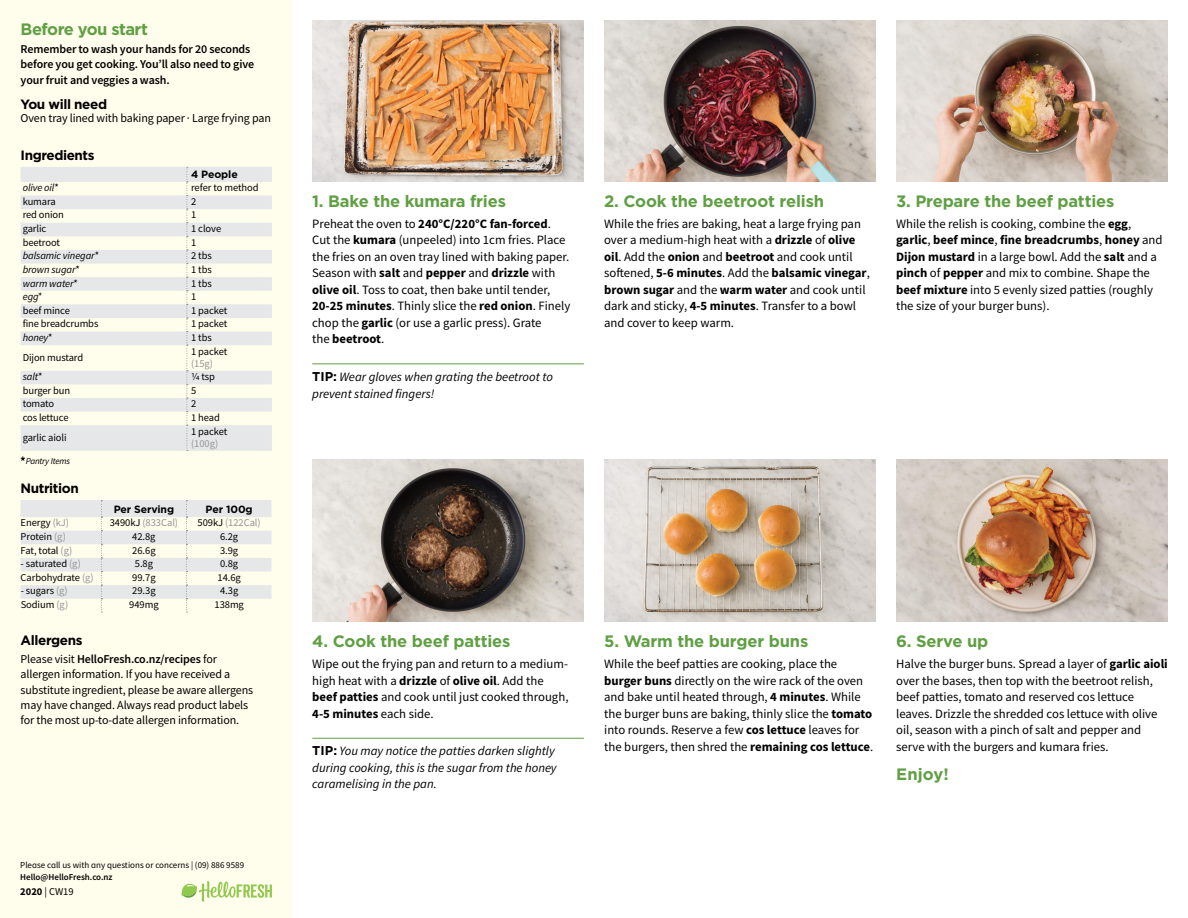
<style>
.page{position:relative;width:1188px;height:918px;background:#fff}
.page>*{position:absolute;margin:0;border:0;box-sizing:border-box;transform-origin:0 0}
.t1{font:700 16.5px "Gotham";letter-spacing:-.01em;color:#609f43}
.t2{font:700 16.5px "Gotham";letter-spacing:-.03em;color:#609f43}
.t3{font:700 13.5px "Gotham";letter-spacing:-.03em;color:#000}
.t4{font:12.75px/16.5px "Source Sans Pro";color:#000}
.t5{font:italic 12.75px/16.5px "Source Sans Pro";color:#000}
.t6{font:12px/15.3px "Source Sans Pro";letter-spacing:-.01em;color:#000}
.t7{font:600 12px/15.3px "Source Sans Pro";letter-spacing:-.01em;color:#000}
.t8{font:10.5px "Source Sans Pro";letter-spacing:-.01em;color:#000}
.t9{font:italic 10.5px "Source Sans Pro";letter-spacing:-.01em;color:#000}
.t10{font:10.5px "Source Sans Pro";letter-spacing:-.005em;color:#939598}
.t11{font:700 10.5px "Gotham";letter-spacing:-.01em;color:#000}
.t12{font:9px "Source Sans Pro";color:#000}
.t13{font:600 9px "Source Sans Pro";color:#000}
.t14{font:italic 9px "Source Sans Pro";letter-spacing:-.02em;color:#000}
.s1{font-style:normal}
.s2{color:#939598}
.s3{color:#000}
.s4{font-weight:600}
.s5{font-weight:700}
.s6{font-family:"Gotham";font-weight:700;font-style:normal}
</style>
<div class="page">
<div style="left:0;top:0;width:292px;height:918px;background:#fffdec"></div>
<svg style="left:182px;top:881px;width:90px;height:21px"></svg>
<hr style="left:312px;top:738px;width:272px;height:1px;background:#609f43">
<hr style="left:312px;top:364px;width:272px;height:1px;background:#609f43">
<svg style="left:21px;top:167px;width:251px;height:284px;fill:#e8e9e8"></svg>
<svg style="left:186px;top:167px;width:2px;height:284px"></svg>
<svg style="left:21px;top:456px;width:4px;height:5px"></svg>
<svg style="left:21px;top:500px;width:250px;height:113px"></svg>
<img style="left:312px;top:459px;width:272px;height:162px">
<img style="left:604px;top:459px;width:272px;height:162px">
<img style="left:896px;top:459px;width:272px;height:162px">
<img style="left:312px;top:20px;width:272px;height:161px">
<img style="left:604px;top:20px;width:272px;height:161px">
<img style="left:896px;top:20px;width:272px;height:161px">
<p class="t2" style="left:21px;top:18px;width:129px">Before you start</p>
<p class="t7" style="left:21px;top:41px;width:235px">Remember to wash your hands for 20 seconds before you get cooking. You’ll also need to give your fruit and veggies a wash.</p>
<p class="t3" style="left:21px;top:95px;width:88px">You will need</p>
<p class="t6" style="left:21px;top:111px;width:252px">Oven tray lined with baking paper · Large frying pan</p>
<p class="t3" style="left:21px;top:146px;width:75px">Ingredients</p>
<p class="t11" style="left:191px;top:167px;width:48px">4 People</p>
<p class="t9" style="left:23px;top:181px;width:38px">olive oil<span class="s1">*</span></p>
<p class="t8" style="left:191px;top:181px;width:69px">refer to method</p>
<p class="t8" style="left:23px;top:195px;width:34px">kumara</p>
<p class="t8" style="left:191px;top:195px;width:7px">2</p>
<p class="t8" style="left:23px;top:208px;width:43px">red onion</p>
<p class="t8" style="left:191px;top:208px;width:7px">1</p>
<p class="t8" style="left:23px;top:222px;width:25px">garlic</p>
<p class="t8" style="left:191px;top:222px;width:32px">1 clove</p>
<p class="t8" style="left:23px;top:236px;width:39px">beetroot</p>
<p class="t8" style="left:191px;top:236px;width:7px">1</p>
<p class="t9" style="left:23px;top:249px;width:78px">balsamic vinegar<span class="s1">*</span></p>
<p class="t8" style="left:191px;top:249px;width:22px">2 tbs</p>
<p class="t9" style="left:23px;top:263px;width:59px">brown sugar<span class="s1">*</span></p>
<p class="t8" style="left:191px;top:263px;width:22px">1 tbs</p>
<p class="t9" style="left:23px;top:276px;width:57px">warm water<span class="s1">*</span></p>
<p class="t8" style="left:191px;top:276px;width:22px">1 tbs</p>
<p class="t9" style="left:23px;top:290px;width:21px">egg*</p>
<p class="t8" style="left:191px;top:290px;width:7px">1</p>
<p class="t8" style="left:23px;top:304px;width:49px">beef mince</p>
<p class="t8" style="left:191px;top:304px;width:38px">1 packet</p>
<p class="t8" style="left:23px;top:317px;width:77px">fine breadcrumbs</p>
<p class="t8" style="left:191px;top:317px;width:38px">1 packet</p>
<p class="t9" style="left:23px;top:331px;width:31px">honey<span class="s1">*</span></p>
<p class="t8" style="left:191px;top:331px;width:22px">1 tbs</p>
<p class="t8" style="left:23px;top:350px;width:62px">Dijon mustard</p>
<p class="t8" style="left:191px;top:344px;width:38px">1 packet</p>
<p class="t10" style="left:191px;top:356px;width:24px">(15g)</p>
<p class="t9" style="left:23px;top:370px;width:21px">salt<span class="s1">*</span></p>
<p class="t8" style="left:191px;top:370px;width:26px">1/4 tsp</p>
<p class="t8" style="left:23px;top:384px;width:49px">burger bun</p>
<p class="t8" style="left:191px;top:384px;width:7px">5</p>
<p class="t8" style="left:23px;top:397px;width:33px">tomato</p>
<p class="t8" style="left:191px;top:397px;width:7px">2</p>
<p class="t8" style="left:23px;top:411px;width:47px">cos lettuce</p>
<p class="t8" style="left:191px;top:411px;width:30px">1 head</p>
<p class="t8" style="left:23px;top:430px;width:45px">garlic aioli</p>
<p class="t8" style="left:191px;top:424px;width:38px">1 packet</p>
<p class="t10" style="left:191px;top:436px;width:29px">(100g)</p>
<p class="t14" style="left:26px;top:455px;width:46px">Pantry Items</p>
<p class="t3" style="left:21px;top:479px;width:60px">Nutrition</p>
<p class="t11" style="left:114px;top:503px;width:62px">Per Serving</p>
<p class="t11" style="left:206px;top:503px;width:48px">Per 100g</p>
<p class="t8" style="left:21px;top:516px;width:50px">Energy <span class="s2">(kJ)</span></p>
<p class="t10" style="left:110px;top:516px;width:70px"><span class="s3">3490kJ</span> (833Cal)</p>
<p class="t10" style="left:198px;top:516px;width:65px"><span class="s3">509kJ</span> (122Cal)</p>
<p class="t8" style="left:21px;top:530px;width:47px">Protein <span class="s2">(g)</span></p>
<p class="t8" style="left:132px;top:530px;width:25px">42.8g</p>
<p class="t8" style="left:220px;top:530px;width:20px">6.2g</p>
<p class="t8" style="left:21px;top:543px;width:53px">Fat, total <span class="s2">(g)</span></p>
<p class="t8" style="left:132px;top:543px;width:25px">26.6g</p>
<p class="t8" style="left:220px;top:543px;width:20px">3.9g</p>
<p class="t8" style="left:21px;top:557px;width:62px">- saturated <span class="s2">(g)</span></p>
<p class="t8" style="left:135px;top:557px;width:20px">5.8g</p>
<p class="t8" style="left:220px;top:557px;width:20px">0.8g</p>
<p class="t8" style="left:21px;top:571px;width:75px">Carbohydrate <span class="s2">(g)</span></p>
<p class="t8" style="left:132px;top:571px;width:25px">99.7g</p>
<p class="t8" style="left:218px;top:571px;width:25px">14.6g</p>
<p class="t8" style="left:21px;top:584px;width:49px">- sugars <span class="s2">(g)</span></p>
<p class="t8" style="left:132px;top:584px;width:25px">29.3g</p>
<p class="t8" style="left:220px;top:584px;width:20px">4.3g</p>
<p class="t8" style="left:21px;top:598px;width:49px">Sodium <span class="s2">(g)</span></p>
<p class="t8" style="left:129px;top:598px;width:31px">949mg</p>
<p class="t8" style="left:215px;top:598px;width:31px">138mg</p>
<p class="t3" style="left:21px;top:631px;width:63px">Allergens</p>
<p class="t6" style="left:21px;top:651px;width:234px">Please visit <span class="s4">HelloFresh.co.nz/recipes</span> for allergen information. If you have received a substitute ingredient, please be aware allergens may have changed. Always read product labels for the most up-to-date allergen information.</p>
<p class="t12" style="left:20px;top:859px;width:225px">Please call us with any questions or concerns | (09) 886 9589</p>
<p class="t13" style="left:20px;top:871px;width:94px">Hello@HelloFresh.co.nz</p>
<p class="t8" style="left:20px;top:884px;width:55px"><span class="s5">2020</span> | CW19</p>
<p class="t1" style="left:312px;top:190px;width:195px">1. Bake the kumara fries</p>
<p class="t4" style="left:312px;top:215px;width:260px">Preheat the oven to <span class="s5">240°C/220°C fan-forced</span>.<br>Cut the <span class="s5">kumara</span> (unpeeled) into 1cm fries. Place the fries on an oven tray lined with baking paper.<br>Season with <span class="s5">salt</span> and <span class="s5">pepper</span> and <span class="s5">drizzle</span> with <span class="s5">olive oil</span>. Toss to coat, then bake until tender, <span class="s5">20-25 minutes</span>. Thinly slice the <span class="s5">red onion</span>. Finely chop the <span class="s5">garlic</span> (or use a garlic press). Grate<br>the <span class="s5">beetroot</span>.</p>
<p class="t5" style="left:312px;top:368px;width:242px"><span class="s6">TIP:</span> Wear gloves when grating the beetroot to prevent stained fingers!</p>
<p class="t1" style="left:604px;top:190px;width:221px">2. Cook the beetroot relish</p>
<p class="t4" style="left:604px;top:215px;width:267px">While the fries are baking, heat a large frying pan over a medium-high heat with a <span class="s5">drizzle</span> of <span class="s5">olive oil</span>. Add the <span class="s5">onion</span> and <span class="s5">beetroot</span> and cook until softened, <span class="s5">5-6 minutes</span>. Add the <span class="s5">balsamic vinegar</span>, <span class="s5">brown sugar</span> and the <span class="s5">warm water</span> and cook until dark and sticky, <span class="s5">4-5 minutes</span>. Transfer to a bowl and cover to keep warm.</p>
<p class="t1" style="left:896px;top:190px;width:220px">3. Prepare the beef patties</p>
<p class="t4" style="left:896px;top:215px;width:268px">While the relish is cooking, combine the <span class="s5">egg</span>, <span class="s5">garlic</span>, <span class="s5">beef mince</span>, <span class="s5">fine breadcrumbs</span>, <span class="s5">honey</span> and <span class="s5">Dijon mustard</span> in a large bowl. Add the <span class="s5">salt</span> and a <span class="s5">pinch</span> of <span class="s5">pepper</span> and mix to combine. Shape the <span class="s5">beef mixture</span> into 5 evenly sized patties (roughly the size of your burger buns).</p>
<p class="t1" style="left:312px;top:631px;width:200px">4. Cook the beef patties</p>
<p class="t4" style="left:312px;top:656px;width:258px">Wipe out the frying pan and return to a medium&shy;high heat with a <span class="s5">drizzle</span> of <span class="s5">olive oil</span>. Add the <span class="s5">beef patties</span> and cook until just cooked through, <span class="s5">4-5 minutes</span> each side.</p>
<p class="t5" style="left:312px;top:743px;width:246px"><span class="s6">TIP:</span> You may notice the patties darken slightly during cooking, this is the sugar from the honey caramelising in the pan.</p>
<p class="t1" style="left:604px;top:631px;width:206px">5. Warm the burger buns</p>
<p class="t4" style="left:604px;top:656px;width:271px">While the beef patties are cooking, place the <span class="s5">burger buns</span> directly on the wire rack of the oven and bake until heated through, <span class="s5">4 minutes</span>. While the burger buns are baking, thinly slice the <span class="s5">tomato </span>into rounds. Reserve a few <span class="s5">cos lettuce</span> leaves for the burgers, then shred the <span class="s5">remaining cos lettuce</span>.</p>
<p class="t1" style="left:896px;top:631px;width:94px">6. Serve up</p>
<p class="t4" style="left:896px;top:656px;width:273px">Halve the burger buns. Spread a layer of <span class="s5">garlic aioli </span>over the bases, then top with the beetroot relish, beef patties, tomato and reserved cos lettuce leaves. Drizzle the shredded cos lettuce with olive oil, season with a pinch of salt and pepper and serve with the burgers and kumara fries.</p>
<p class="t1" style="left:896px;top:763px;width:54px">Enjoy!</p>
</div>
